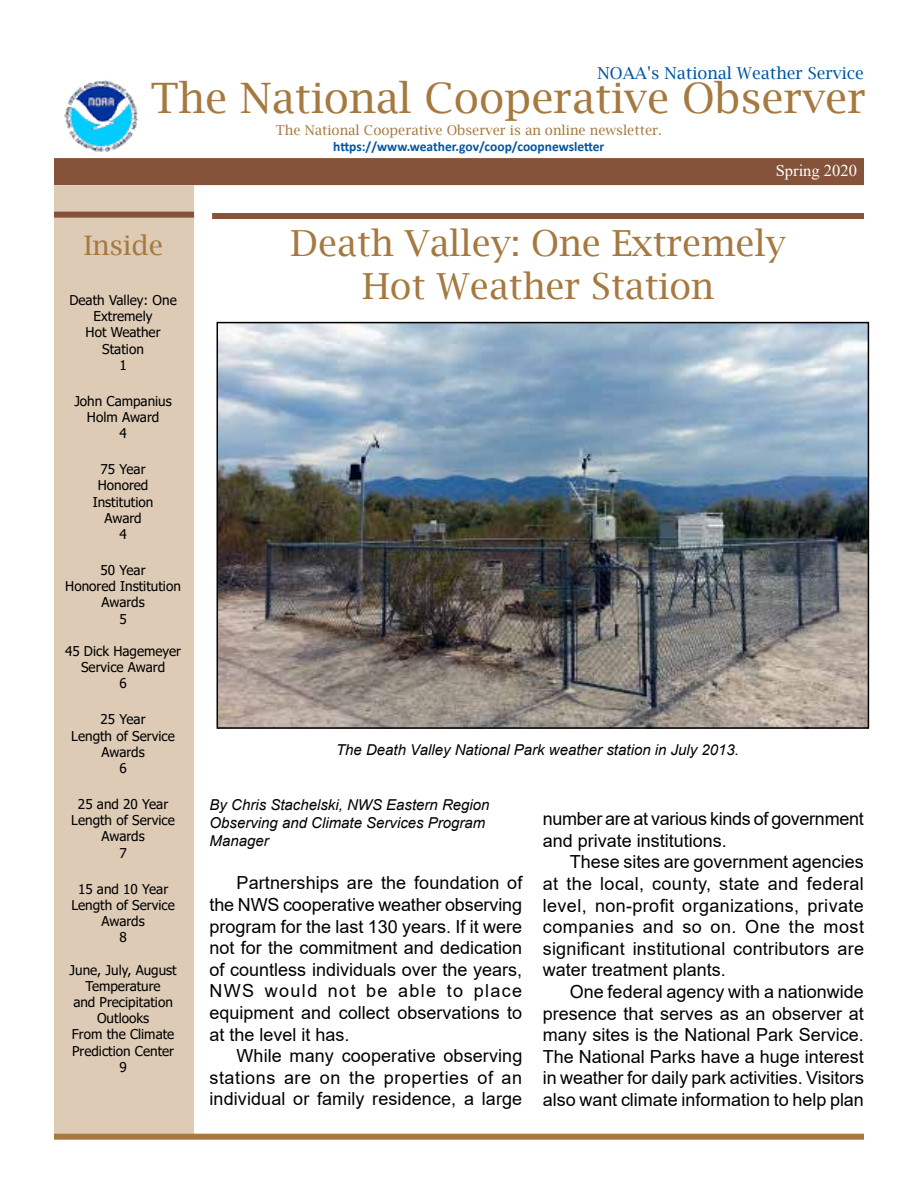
<style>
.page{position:relative;width:918px;height:1188px;background:#fff}
.page>*{position:absolute;margin:0;border:0;box-sizing:border-box;transform-origin:0 0}
.t1{font:42px "Lucida Bright";color:#a5793f}
.t2{font:36px/43.2px "Lucida Bright";color:#a5793f;text-align:center}
.t3{font:27px "Lucida Bright";color:#a5793f}
.t4{font:18px/21.6px "Arial";color:#000;text-align:justify}
.t5{font:16.5px "Lucida Bright";color:#0055a1}
.t6{font:16.5px "Times New Roman";color:#fff}
.t7{font:italic 15px/18px "Arial";color:#000}
.t8{font:13.5px/16.2px "Tahoma";color:#000;text-align:center}
.t9{font:13.5px "Lucida Bright";color:#a5793f}
.t10{font:700 13.5px "Calibri";color:#0055a1}
</style>
<div class="page">
<div style="left:54px;top:185px;width:140px;height:949px;background:#ddcbb5"></div>
<div style="left:54px;top:1134px;width:810px;height:6px;background:#a5793f"></div>
<div style="left:54px;top:158px;width:810px;height:27px;background:#845339;border:2px solid #845339"></div>
<img style="left:64px;top:80px;width:75px;height:72px">
<div style="left:54px;top:212px;width:140px;height:6px;background:#845339"></div>
<div style="left:212px;top:213px;width:652px;height:6px;background:#845339"></div>
<img style="left:220px;top:325px;width:646px;height:401px">
<div style="left:217px;top:322px;width:652px;height:407px;border:2px solid #000"></div>
<p class="t5" style="left:597px;top:64px;width:268px">NOAA's National Weather Service</p>
<h1 class="t1" style="left:151px;top:74px;width:717px">The National Cooperative Observer</h1>
<h3 class="t3" style="left:84px;top:230px;width:81px">Inside</h3>
<p class="t8" style="left:69px;top:293px;width:109px">Death Valley: One<br>Extremely<br>Hot Weather<br>Station<br>1</p>
<p class="t8" style="left:74px;top:393px;width:99px">John Campanius<br>Holm Award<br>4</p>
<p class="t8" style="left:93px;top:462px;width:62px">75 Year<br>Honored<br>Institution<br>Award<br>4</p>
<p class="t8" style="left:65px;top:563px;width:117px">50 Year<br>Honored Institution<br>Awards<br>5</p>
<p class="t8" style="left:65px;top:644px;width:118px">45 Dick Hagemeyer<br>Service Award<br>6</p>
<p class="t8" style="left:71px;top:712px;width:105px">25 Year<br>Length of Service<br>Awards<br>6</p>
<p class="t8" style="left:71px;top:797px;width:105px">25 and 20 Year<br>Length of Service<br>Awards<br>7</p>
<p class="t8" style="left:71px;top:881px;width:105px">15 and 10 Year<br>Length of Service<br>Awards<br>8</p>
<p class="t8" style="left:70px;top:962px;width:109px">June, July, August<br>Temperature<br>and Precipitation<br>Outlooks<br>From the Climate<br>Prediction Center<br>9</p>
<p class="t9" style="left:276px;top:122px;width:387px">The National Cooperative Observer is an online newsletter.</p>
<p class="t10" style="left:333px;top:137px;width:273px">https://www.weather.gov/coop/coopnewsletter</p>
<p class="t6" style="left:776px;top:159px;width:83px">Spring 2020</p>
<h2 class="t2" style="left:290px;top:222px;width:497px">Death Valley: One Extremely<br>Hot Weather Station</h2>
<p class="t7" style="left:336px;top:741px;width:404px">The Death Valley National Park weather station in July 2013.</p>
<p class="t7" style="left:210px;top:796px;width:282px">By Chris Stachelski, NWS Eastern Region<br>Observing and Climate Services Program<br>Manager</p>
<p class="t4" style="left:210px;top:872px;width:314px;text-indent:27px">Partnerships are the foundation of the NWS cooperative weather observing program for the last 130 years. If it were not for the commitment and dedication of countless individuals over the years, NWS would not be able to place equipment and collect observations to at the level it has.</p>
<p class="t4" style="left:210px;top:1045px;width:314px;text-indent:27px">While many cooperative observing stations are on the properties of an individual or family residence, a large</p>
<p class="t4" style="left:543px;top:808px;width:322px">number are at various kinds of government and private institutions.</p>
<p class="t4" style="left:543px;top:851px;width:323px;text-indent:27px">These sites are government agencies at the local, county, state and federal level, non-profit organizations, private companies and so on. One the most significant institutional contributors are water treatment plants.</p>
<p class="t4" style="left:543px;top:981px;width:323px;text-indent:27px">One federal agency with a nationwide presence that serves as an observer at many sites is the National Park Service.<br>The National Parks have a huge interest in weather for daily park activities. Visitors also want climate information to help plan</p>
</div>
